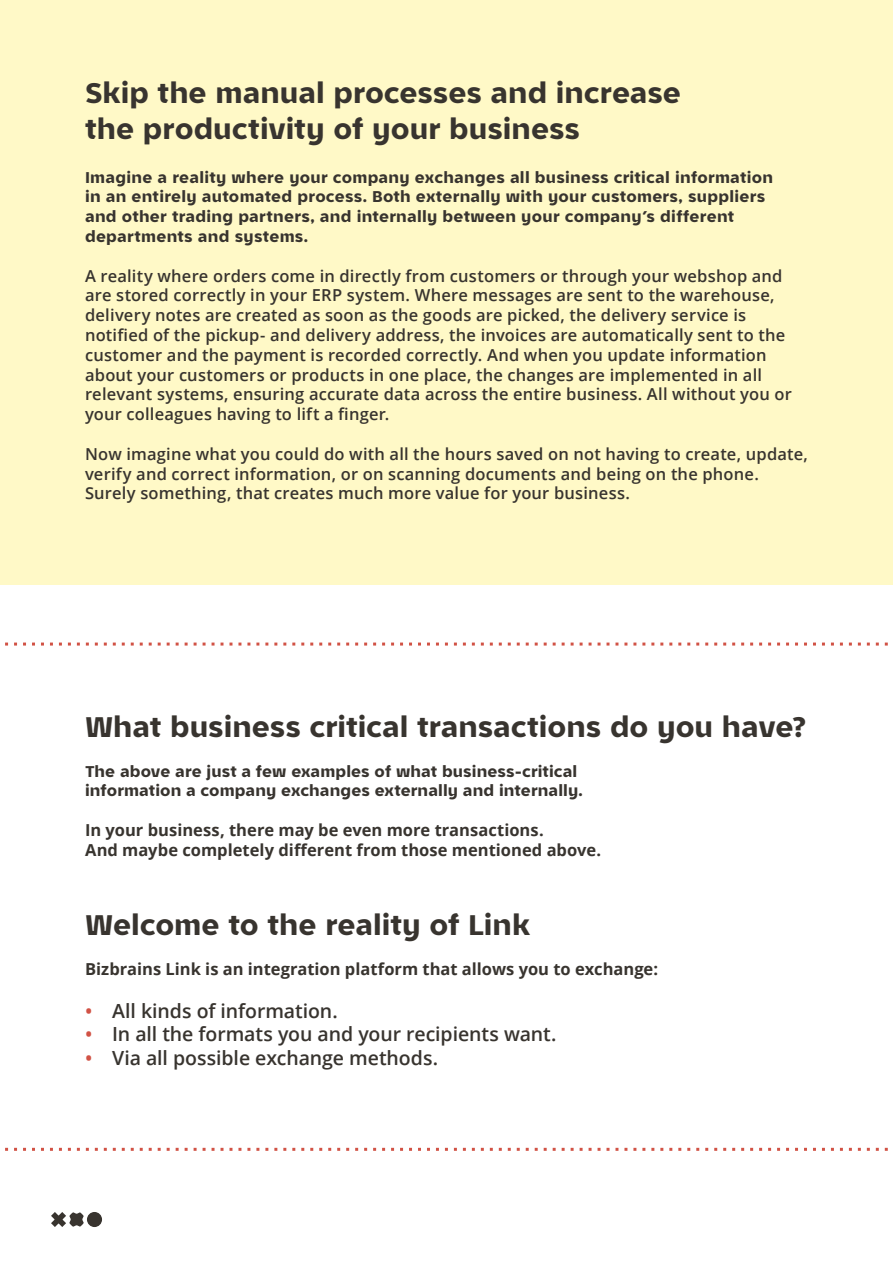
<style>
.page{position:relative;width:893px;height:1263px;background:#fff}
.page>*{position:absolute;margin:0;border:0;box-sizing:border-box;transform-origin:0 0}
.t1{font:30px/36px "Bizbrains Headline";color:#38342f}
.t2{font:600 19.5px "Open Sans";letter-spacing:-.005em;color:#38342f}
.t3{font:600 16.5px/19.8px "Open Sans";letter-spacing:.01em;color:#38342f}
.t4{font:16.5px/19.8px "Bizbrains Headline";letter-spacing:.015em;color:#38342f}
.t5{font:700 16.5px/19.8px "Open Sans";color:#38342f}
.s1{color:#d15245}
</style>
<div class="page">
<div style="left:0;top:0;width:893px;height:584px;background:#fff9c7"></div>
<svg style="left:51px;top:1212px;width:33px;height:15px"></svg>
<div style="left:87px;top:1212px;width:15px;height:15px;background:#38342f;border-radius:50%"></div>
<svg style="left:5px;top:642px;width:883px;height:3px"></svg>
<svg style="left:5px;top:1148px;width:883px;height:3px"></svg>
<h1 class="t1" style="left:85px;top:74px;width:598px">Skip the manual processes and increase the productivity of your business</h1>
<p class="t4" style="left:85px;top:167px;width:690px">Imagine a reality where your company exchanges all business critical information in an entirely automated process. Both externally with your customers, suppliers and other trading partners, and internally between your company’s different departments and systems.</p>
<p class="t3" style="left:85px;top:265px;width:708px">A reality where orders come in directly from customers or through your webshop and are stored correctly in your ERP system. Where messages are sent to the warehouse, delivery notes are created as soon as the goods are picked, the delivery service is notified of the pickup- and delivery address, the invoices are automatically sent to the customer and the payment is recorded correctly. And when you update information about your customers or products in one place, the changes are implemented in all relevant systems, ensuring accurate data across the entire business. All without you or your colleagues having to lift a finger.</p>
<p class="t3" style="left:85px;top:444px;width:724px">Now imagine what you could do with all the hours saved on not having to create, update, verify and correct information, or on scanning documents and being on the phone.<br>Surely something, that creates much more value for your business.</p>
<h1 class="t1" style="left:85px;top:708px;width:723px">What business critical transactions do you have?</h1>
<p class="t4" style="left:85px;top:761px;width:499px">The above are just a few examples of what business-critical information a company exchanges externally and internally.</p>
<p class="t5" style="left:85px;top:820px;width:518px">In your business, there may be even more transactions.<br>And maybe completely different from those mentioned above.</p>
<h1 class="t1" style="left:85px;top:906px;width:447px">Welcome to the reality of Link</h1>
<p class="t5" style="left:85px;top:958px;width:574px">Bizbrains Link is an integration platform that allows you to exchange:</p>
<p class="t2" style="left:85px;top:997px;width:254px"><span class="s1">•</span> All kinds of information.</p>
<p class="t2" style="left:85px;top:1021px;width:473px"><span class="s1">•</span> In all the formats you and your recipients want.</p>
<p class="t2" style="left:85px;top:1044px;width:355px"><span class="s1">•</span> Via all possible exchange methods.</p>
</div>
